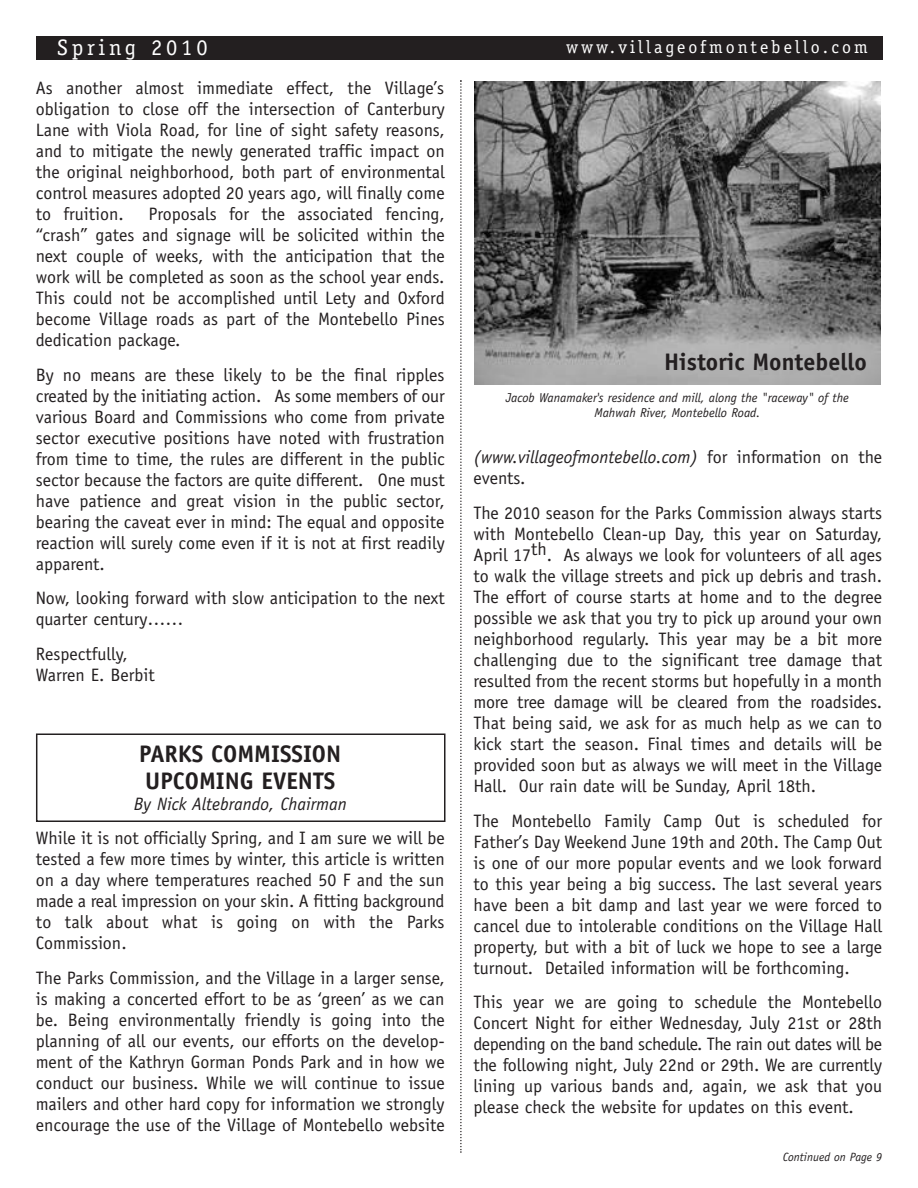
<style>
.page{position:relative;width:918px;height:1188px;background:#fff}
.page>*{position:absolute;margin:0;border:0;box-sizing:border-box;transform-origin:0 0}
.t1{font:700 24px/27px "Officina Sans";color:#231f20}
.t2{font:22.5px "Officina Serif";letter-spacing:.17em;color:#fff}
.t3{font:18px/21px "Officina Sans";color:#231f20;text-align:justify}
.t4{font:italic 18px/21px "Officina Sans";color:#231f20}
.t5{font:18px "Officina Serif";letter-spacing:.17em;color:#fff}
.t6{font:italic 12.9px/15px "Officina Sans";color:#231f20;text-align:center}
.t7{font:italic 12px "Officina Sans";color:#231f20}
.s1{font-style:normal}
</style>
<div class="page">
<div style="left:36px;top:36px;width:846px;height:24px;background:#231f20"></div>
<img style="left:474px;top:81px;width:406px;height:304px">
<div style="left:36px;top:734px;width:410px;height:88px;border:2px solid #231f20"></div>
<svg style="left:460px;top:80px;width:2px;height:1073px"></svg>
<p class="t2" style="left:57px;top:34px;width:152px">Spring 2010</p>
<p class="t5" style="left:566px;top:37px;width:303px">www.villageofmontebello.com</p>
<p class="t3" style="left:36px;top:79px;width:410px">As another almost immediate effect, the Village’s obligation to close off the intersection of Canterbury Lane with Viola Road, for line of sight safety reasons, and to mitigate the newly generated traffic impact on the original neighborhood, both part of environmental control measures adopted 20 years ago, will finally come to fruition.</p>
<p class="t3" style="left:36px;top:205px;width:410px;text-indent:112px">Proposals for the associated fencing, “crash” gates and signage will be solicited within the next couple of weeks, with the anticipation that the work will be completed as soon as the school year ends.<br>This could not be accomplished until Lety and Oxford become Village roads as part of the Montebello Pines dedication package.</p>
<p class="t3" style="left:36px;top:365px;width:410px">By no means are these likely to be the final ripples created by the initiating action. As some members of our various Board and Commissions who come from private sector executive positions have noted with frustration from time to time, the rules are different in the public sector because the factors are quite different. One must have patience and great vision in the public sector, bearing the caveat ever in mind: The equal and opposite reaction will surely come even if it is not at first readily apparent.</p>
<p class="t3" style="left:36px;top:589px;width:410px">Now, looking forward with slow anticipation to the next quarter century……</p>
<p class="t3" style="left:36px;top:645px;width:120px">Respectfully,<br>Warren E. Berbit</p>
<h1 class="t1" style="left:664px;top:350px;width:204px">Historic Montebello</h1>
<p class="t6" style="left:506px;top:391px;width:345px">Jacob Wanamaker's residence and mill, along the "raceway" of the<br>Mahwah River, Montebello Road.</p>
<p class="t4" style="left:473px;top:448px;width:410px">(www.villageofmontebello.com) <span class="s1">for information on the events.</span></p>
<p class="t3" style="left:473px;top:504px;width:410px">The 2010 season for the Parks Commission always starts with Montebello Clean-up Day, this year on Saturday, April 17th. As always we look for volunteers of all ages to walk the village streets and pick up debris and trash.<br>The effort of course starts at home and to the degree possible we ask that you try to pick up around your own neighborhood regularly. This year may be a bit more challenging due to the significant tree damage that resulted from the recent storms but hopefully in a month more tree damage will be cleared from the roadsides.<br>That being said, we ask for as much help as we can to kick start the season. Final times and details will be provided soon but as always we will meet in the Village Hall. Our rain date will be Sunday, April 18th.</p>
<p class="t3" style="left:473px;top:811px;width:410px">The Montebello Family Camp Out is scheduled for Father’s Day Weekend June 19th and 20th. The Camp Out is one of our more popular events and we look forward to this year being a big success. The last several years have been a bit damp and last year we were forced to cancel due to intolerable conditions on the Village Hall property, but with a bit of luck we hope to see a large turnout. Detailed information will be forthcoming.</p>
<p class="t3" style="left:473px;top:993px;width:410px">This year we are going to schedule the Montebello Concert Night for either Wednesday, July 21st or 28th depending on the band schedule. The rain out dates will be the following night, July 22nd or 29th. We are currently lining up various bands and, again, we ask that you please check the website for updates on this event.</p>
<h1 class="t1" style="left:139px;top:742px;width:204px">PARKS COMMISSION<br>UPCOMING EVENTS</h1>
<p class="t4" style="left:134px;top:794px;width:214px">By Nick Altebrando, Chairman</p>
<p class="t3" style="left:36px;top:829px;width:410px">While it is not officially Spring, and I am sure we will be tested a few more times by winter, this article is written on a day where temperatures reached 50 F and the sun made a real impression on your skin. A fitting background to talk about what is going on with the Parks Commission.</p>
<p class="t3" style="left:36px;top:968px;width:410px">The Parks Commission, and the Village in a larger sense, is making a concerted effort to be as ‘green’ as we can be. Being environmentally friendly is going into the planning of all our events, our efforts on the develop&shy;ment of the Kathryn Gorman Ponds Park and in how we conduct our business. While we will continue to issue mailers and other hard copy for information we strongly encourage the use of the Village of Montebello website</p>
<p class="t7" style="left:783px;top:1152px;width:101px">Continued on Page 9</p>
</div>
